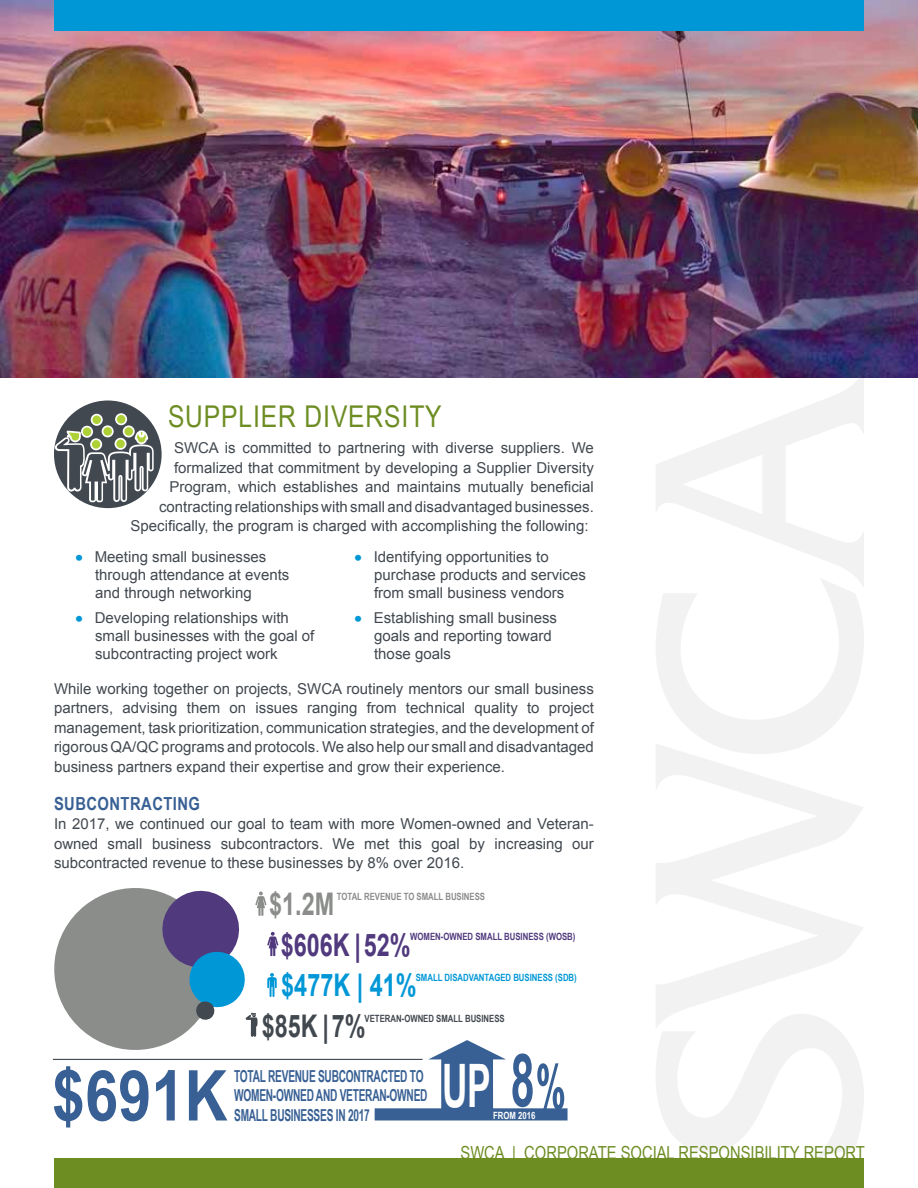
<style>
.page{position:relative;width:918px;height:1188px;background:#fff}
.page>*{position:absolute;margin:0;border:0;box-sizing:border-box;transform-origin:0 0}
.t1{font:700 73.5px "Arial Narrow";color:#386094;scale:.71 1}
.t2{font:700 70.2px "Arial";color:#386094;scale:.85 1}
.t3{font:700 60px "Arial Narrow";color:#fff;scale:.72 1}
.t4{font:700 31.2px "Arial";color:#0097d7;scale:.75 1}
.t5{font:700 31.2px "Arial";color:#50397d;scale:.75 1}
.t6{font:700 31.2px "Arial";color:#42484f;scale:.75 1}
.t7{font:700 31.2px "Arial";color:#8a8d8a;scale:.75 1}
.t8{font:30px "Arial Narrow";letter-spacing:.03em;color:#6d8d23}
.t9{font:18px "Arial Narrow";color:#6d8d23}
.t10{font:700 18px "Arial Narrow";letter-spacing:.025em;color:#386094}
.t11{font:700 16.5px/19.5px "Arial Narrow";letter-spacing:-.02em;color:#386094;scale:.75 1}
.t12{font:15px/18px "Arial";color:#42484f}
.t13{font:700 10.05px "Arial Narrow";color:#0097d7;scale:.95 1}
.t14{font:700 10.05px "Arial Narrow";color:#50397d;scale:.95 1}
.t15{font:700 10.05px "Arial Narrow";color:#8a8d8a;scale:.95 1}
.t16{font:700 10.05px "Arial Narrow";color:#42484f;scale:.95 1}
.t17{font:700 10.05px "Arial Narrow";color:#fff;scale:.95 1}
.s1{font-weight:700;font-size:21px;color:#0097d7}
</style>
<div class="page">
<svg style="left:656px;top:754px;width:207px;height:260px"></svg>
<svg style="left:656px;top:1014px;width:208px;height:143px"></svg>
<svg style="left:656px;top:587px;width:208px;height:167px"></svg>
<svg style="left:656px;top:378px;width:208px;height:209px"></svg>
<img style="left:0;top:0;width:918px;height:378px">
<svg style="left:54px;top:400px;width:108px;height:108px"></svg>
<svg style="left:52px;top:888px;width:226px;height:172px"></svg>
<svg style="left:375px;top:1040px;width:193px;height:81px"></svg>
<hr style="left:53px;top:1059px;width:370px;height:1px;background:#42484f">
<div style="left:54px;top:1159px;width:810px;height:29px;background:#6d8d23"></div>
<div style="left:54px;top:0;width:810px;height:30px;background:#0097d7"></div>
<h3 class="t8" style="left:168px;top:394px;width:275px">SUPPLIER DIVERSITY</h3>
<p class="t12" style="left:174px;top:439px;width:421px">SWCA is committed to partnering with diverse suppliers. We</p>
<p class="t12" style="left:174px;top:458px;width:421px">formalized that commitment by developing a Supplier Diversity</p>
<p class="t12" style="left:170px;top:478px;width:426px">Program, which establishes and maintains mutually beneficial</p>
<p class="t12" style="left:159px;top:497px;width:436px">contracting relationships with small and disadvantaged businesses.</p>
<p class="t12" style="left:130px;top:517px;width:460px">Specifically, the program is charged with accomplishing the following:</p>
<p class="t12" style="left:95px;top:548px;width:196px;text-indent:-19px"><span class="s1">•</span> Meeting small businesses through attendance at events and through networking</p>
<p class="t12" style="left:95px;top:609px;width:221px;text-indent:-19px"><span class="s1">•</span> Developing relationships with small businesses with the goal of subcontracting project work</p>
<p class="t12" style="left:374px;top:548px;width:213px;text-indent:-19px"><span class="s1">•</span> Identifying opportunities to purchase products and services from small business vendors</p>
<p class="t12" style="left:374px;top:609px;width:184px;text-indent:-19px"><span class="s1">•</span> Establishing small business goals and reporting toward those goals</p>
<p class="t12" style="left:54px;top:679px;width:541px;line-height:19.5px;text-align:justify">While working together on projects, SWCA routinely mentors our small business partners, advising them on issues ranging from technical quality to project management, task prioritization, communication strategies, and the development of rigorous QA/QC programs and protocols. We also help our small and disadvantaged business partners expand their expertise and grow their experience.</p>
<p class="t10" style="left:54px;top:790px;width:148px">SUBCONTRACTING</p>
<p class="t12" style="left:54px;top:814px;width:541px;line-height:19.5px;text-align:justify">In 2017, we continued our goal to team with more Women-owned and Veteran&shy;owned small business subcontractors. We met this goal by increasing our subcontracted revenue to these businesses by 8% over 2016.</p>
<h3 class="t7" style="left:269px;top:883px;width:88px">$1.2M</h3>
<p class="t15" style="left:337px;top:889px;width:158px">TOTAL REVENUE TO SMALL BUSINESS</p>
<h3 class="t5" style="left:281px;top:924px;width:174px">$606K | 52%</h3>
<p class="t14" style="left:410px;top:929px;width:175px">WOMEN-OWNED SMALL BUSINESS (WOSB)</p>
<h3 class="t4" style="left:281px;top:965px;width:182px">$477K | 41%</h3>
<p class="t13" style="left:416px;top:970px;width:171px">SMALL DISADVANTAGED BUSINESS (SDB)</p>
<h3 class="t6" style="left:262px;top:1005px;width:140px">$85K | 7%</h3>
<p class="t16" style="left:365px;top:1011px;width:149px">VETERAN-OWNED SMALL BUSINESS</p>
<h1 class="t1" style="left:511px;top:1025px;width:35px">8</h1>
<p class="t11" style="left:234px;top:1065px;width:259px">TOTAL REVENUE SUBCONTRACTED TO<br>WOMEN-OWNED AND VETERAN-OWNED<br>SMALL BUSINESSES IN 2017</p>
<h3 class="t3" style="left:442px;top:1041px;width:69px">UP</h3>
<h2 class="t2" style="left:52px;top:1049px;width:208px">$691K</h2>
<p class="t17" style="left:493px;top:1107px;width:46px">FROM 2016</p>
<p class="t9" style="left:460px;top:1140px;width:406px">SWCA | CORPORATE SOCIAL RESPONSIBILITY REPORT</p>
</div>
